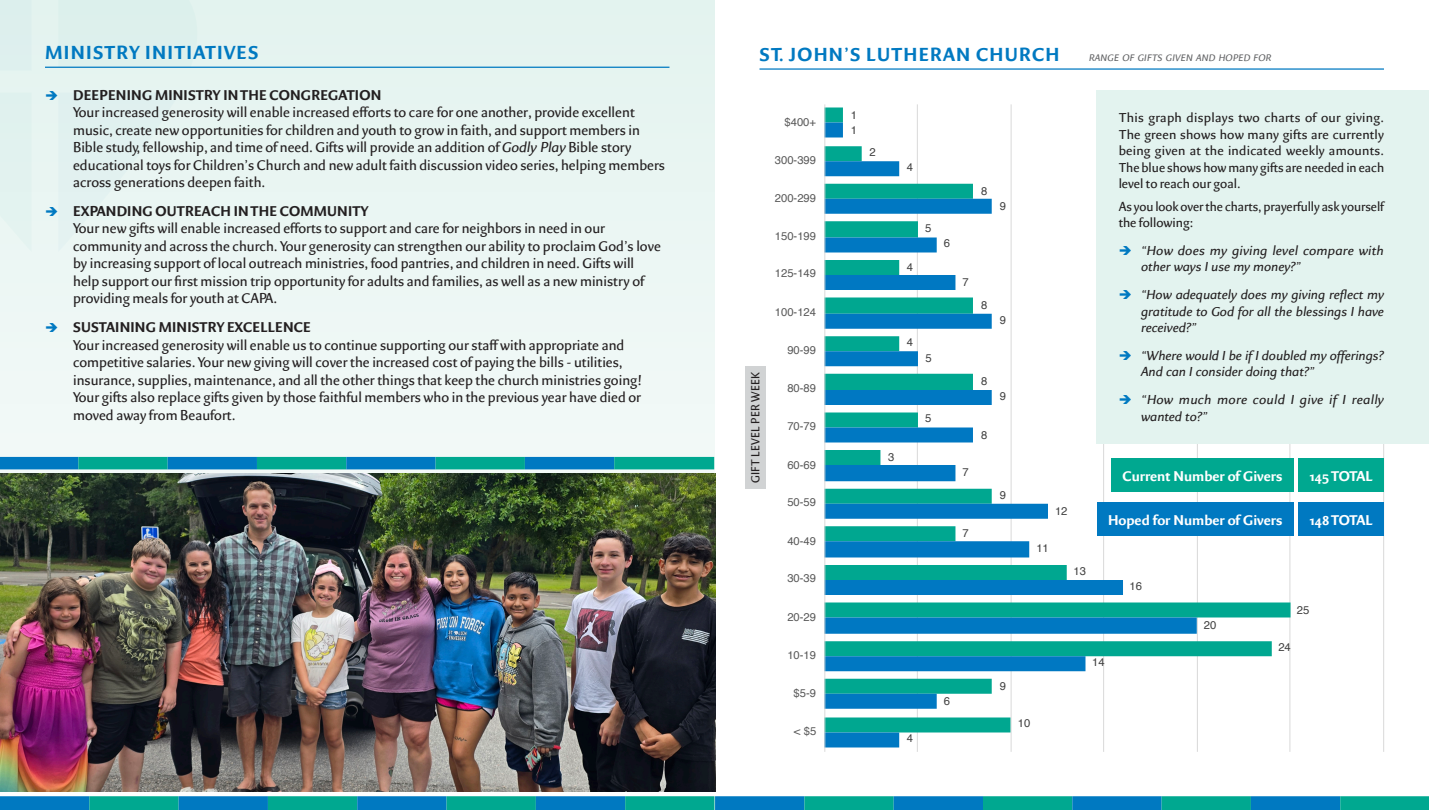
<style>
.page{position:relative;width:1429px;height:810px;background:#fff}
.page>*{position:absolute;margin:0;border:0;box-sizing:border-box;transform-origin:0 0}
.t1{font:700 20px "Eva";letter-spacing:.065em;color:#0079c1}
.t2{font:15px/17.5px "Eva";color:#231f20}
.t3{font:700 15px "Eva";color:#fff}
.t4{font:13.75px/16.5px "Eva";color:#231f20;text-align:justify}
.t5{font:italic 13.75px/16.5px "Eva";color:#231f20}
.t6{font:italic 13.75px/16.5px "Eva";letter-spacing:.02em;color:#231f20}
.t7{font:12.5px "Eva";letter-spacing:.015em;color:#231f20}
.t8{font:11.25px "Helvetica";color:#595959}
.t9{font:11.25px "Helvetica";color:#404040}
.t10{font:italic 10px "Eva";letter-spacing:.04em;color:#636466}
.s1{font-weight:700}
.s2{font-style:italic}
</style>
<div class="page">
<hr style="left:917px;top:104px;width:1px;height:648px;background:#d9d9d9">
<hr style="left:1010px;top:104px;width:1px;height:648px;background:#d9d9d9">
<hr style="left:1103px;top:104px;width:1px;height:648px;background:#d9d9d9">
<hr style="left:1197px;top:104px;width:1px;height:648px;background:#d9d9d9">
<hr style="left:1289px;top:104px;width:1px;height:648px;background:#d9d9d9">
<hr style="left:1383px;top:104px;width:1px;height:648px;background:#d9d9d9">
<svg style="left:825px;top:108px;width:465px;height:624px"></svg>
<svg style="left:825px;top:122px;width:372px;height:626px"></svg>
<hr style="left:824px;top:104px;width:1px;height:648px;background:#d9d9d9">
<div style="left:0;top:0;width:714px;height:810px;background:#ebf6f4"></div>
<hr style="left:759px;top:68px;width:625px;height:2px;background:#0079c1">
<div style="left:1298px;top:459px;width:86px;height:33px;background:#00a890"></div>
<div style="left:1111px;top:459px;width:182px;height:33px;background:#00a890"></div>
<div style="left:1298px;top:503px;width:86px;height:33px;background:#0079c1"></div>
<div style="left:1097px;top:503px;width:196px;height:33px;background:#0079c1"></div>
<div style="left:745px;top:366px;width:20px;height:123px;background:#d1d3d4"></div>
<div style="left:1096px;top:90px;width:333px;height:353px;background:#e3f3ef"></div>
<div style="left:715px;top:796px;width:89px;height:14px;background:#0079c1"></div>
<div style="left:804px;top:796px;width:90px;height:14px;background:#00a890"></div>
<div style="left:894px;top:796px;width:89px;height:14px;background:#0079c1"></div>
<div style="left:983px;top:796px;width:89px;height:14px;background:#00a890"></div>
<div style="left:1072px;top:796px;width:89px;height:14px;background:#0079c1"></div>
<div style="left:1161px;top:796px;width:90px;height:14px;background:#00a890"></div>
<div style="left:1251px;top:796px;width:89px;height:14px;background:#0079c1"></div>
<div style="left:1340px;top:796px;width:89px;height:14px;background:#00a890"></div>
<div style="left:0;top:796px;width:89px;height:14px;background:#0079c1"></div>
<div style="left:89px;top:796px;width:90px;height:14px;background:#00a890"></div>
<div style="left:179px;top:796px;width:89px;height:14px;background:#0079c1"></div>
<div style="left:268px;top:796px;width:89px;height:14px;background:#00a890"></div>
<div style="left:357px;top:796px;width:89px;height:14px;background:#0079c1"></div>
<div style="left:446px;top:796px;width:90px;height:14px;background:#00a890"></div>
<div style="left:536px;top:796px;width:89px;height:14px;background:#0079c1"></div>
<div style="left:625px;top:796px;width:89px;height:14px;background:#00a890"></div>
<div style="left:0;top:0;width:32px;height:71px;background:#ddefee"></div>
<div style="left:58px;top:0;width:141px;height:67px;background:#ddf0ec"></div>
<div style="left:0;top:93px;width:31px;height:69px;background:#e0f2ee"></div>
<hr style="left:45px;top:67px;width:624px;height:1px;background:#0079c1">
<div style="left:0;top:457px;width:78px;height:12px;background:#0079c1"></div>
<div style="left:78px;top:457px;width:90px;height:12px;background:#00a890"></div>
<div style="left:168px;top:457px;width:89px;height:12px;background:#0079c1"></div>
<div style="left:257px;top:457px;width:89px;height:12px;background:#00a890"></div>
<div style="left:346px;top:457px;width:90px;height:12px;background:#0079c1"></div>
<div style="left:436px;top:457px;width:89px;height:12px;background:#00a890"></div>
<div style="left:525px;top:457px;width:89px;height:12px;background:#0079c1"></div>
<div style="left:614px;top:457px;width:100px;height:12px;background:#00a890"></div>
<img style="left:0;top:473px;width:715px;height:318px">
<div style="left:58px;top:93px;width:122px;height:69px;background:#e0f1ef"></div>
<p class="t1" style="left:45px;top:41px;width:215px">MINISTRY INITIATIVES</p>
<p class="t2" style="left:73px;top:86px;width:593px"><span class="s1">DEEPENING MINISTRY IN THE CONGREGATION<br></span>Your increased generosity will enable increased efforts to care for one another, provide excellent music, create new opportunities for children and youth to grow in faith, and support members in Bible study, fellowship, and time of need. Gifts will provide an addition of <span class="s2">Godly Play</span> Bible story educational toys for Children’s Church and new adult faith discussion video series, helping members across generations deepen faith.</p>
<p class="t2" style="left:73px;top:202px;width:589px"><span class="s1">EXPANDING OUTREACH IN THE COMMUNITY<br></span>Your new gifts will enable increased efforts to support and care for neighbors in need in our community and across the church. Your generosity can strengthen our ability to proclaim God’s love by increasing support of local outreach ministries, food pantries, and children in need. Gifts will help support our first mission trip opportunity for adults and families, as well as a new ministry of providing meals for youth at CAPA.</p>
<p class="t2" style="left:73px;top:319px;width:570px"><span class="s1">SUSTAINING MINISTRY EXCELLENCE<br></span>Your increased generosity will enable us to continue supporting our staff with appropriate and competitive salaries. Your new giving will cover the increased cost of paying the bills - utilities, insurance, supplies, maintenance, and all the other things that keep the church ministries going!<br>Your gifts also replace gifts given by those faithful members who in the previous year have died or moved away from Beaufort.</p>
<p class="t1" style="left:760px;top:43px;width:301px">ST. JOHN’S LUTHERAN CHURCH</p>
<p class="t10" style="left:1089px;top:52px;width:184px">RANGE OF GIFTS GIVEN AND HOPED FOR</p>
<p class="t7" style="left:748px;top:483px;width:113px;rotate:-90deg">GIFT LEVEL PER WEEK</p>
<p class="t8" style="left:784px;top:113px;width:33px">$400+</p>
<p class="t8" style="left:775px;top:151px;width:43px">300-399</p>
<p class="t8" style="left:775px;top:190px;width:43px">200-299</p>
<p class="t8" style="left:775px;top:227px;width:43px">150-199</p>
<p class="t8" style="left:775px;top:265px;width:43px">125-149</p>
<p class="t8" style="left:775px;top:303px;width:43px">100-124</p>
<p class="t8" style="left:787px;top:341px;width:30px">90-99</p>
<p class="t8" style="left:787px;top:380px;width:30px">80-89</p>
<p class="t8" style="left:787px;top:417px;width:30px">70-79</p>
<p class="t8" style="left:787px;top:456px;width:30px">60-69</p>
<p class="t8" style="left:787px;top:493px;width:30px">50-59</p>
<p class="t8" style="left:787px;top:532px;width:30px">40-49</p>
<p class="t8" style="left:787px;top:570px;width:30px">30-39</p>
<p class="t8" style="left:787px;top:608px;width:30px">20-29</p>
<p class="t8" style="left:787px;top:646px;width:30px">10-19</p>
<p class="t8" style="left:793px;top:685px;width:24px">$5-9</p>
<p class="t8" style="left:794px;top:722px;width:24px">&lt; $5</p>
<p class="t9" style="left:851px;top:106px;width:8px">1</p>
<p class="t9" style="left:851px;top:121px;width:8px">1</p>
<p class="t9" style="left:869px;top:144px;width:8px">2</p>
<p class="t9" style="left:907px;top:159px;width:8px">4</p>
<p class="t9" style="left:907px;top:259px;width:8px">4</p>
<p class="t9" style="left:925px;top:220px;width:8px">5</p>
<p class="t9" style="left:907px;top:334px;width:8px">4</p>
<p class="t9" style="left:925px;top:350px;width:8px">5</p>
<p class="t9" style="left:888px;top:449px;width:8px">3</p>
<p class="t9" style="left:925px;top:410px;width:8px">5</p>
<p class="t9" style="left:981px;top:182px;width:8px">8</p>
<p class="t9" style="left:944px;top:235px;width:8px">6</p>
<p class="t9" style="left:962px;top:274px;width:8px">7</p>
<p class="t9" style="left:981px;top:296px;width:8px">8</p>
<p class="t9" style="left:1000px;top:197px;width:8px">9</p>
<p class="t9" style="left:1000px;top:311px;width:8px">9</p>
<p class="t9" style="left:981px;top:372px;width:8px">8</p>
<p class="t9" style="left:962px;top:464px;width:8px">7</p>
<p class="t9" style="left:981px;top:426px;width:8px">8</p>
<p class="t9" style="left:962px;top:525px;width:8px">7</p>
<p class="t9" style="left:1000px;top:387px;width:8px">9</p>
<p class="t9" style="left:1000px;top:486px;width:8px">9</p>
<p class="t9" style="left:907px;top:730px;width:8px">4</p>
<p class="t9" style="left:944px;top:692px;width:8px">6</p>
<p class="t9" style="left:1000px;top:677px;width:8px">9</p>
<p class="t4" style="left:1118px;top:110px;width:267px">This graph displays two charts of our giving.<br>The green shows how many gifts are currently being given at the indicated weekly amounts.<br>The blue shows how many gifts are needed in each level to reach our goal.</p>
<p class="t4" style="left:1118px;top:198px;width:267px">As you look over the charts, prayerfully ask yourself the following:</p>
<p class="t5" style="left:1141px;top:242px;width:244px">“How does my giving level compare with other ways I use my money?”</p>
<p class="t5" style="left:1141px;top:287px;width:244px;text-align:justify">“How adequately does my giving reflect my gratitude to God for all the blessings I have received?”</p>
<p class="t5" style="left:1141px;top:347px;width:244px">“Where would I be if I doubled my offerings?<br>And can I consider doing that?”</p>
<p class="t6" style="left:1141px;top:392px;width:244px">“How much more could I give if I really wanted to?”</p>
<p class="t9" style="left:1036px;top:540px;width:14px">11</p>
<p class="t9" style="left:1055px;top:502px;width:14px">12</p>
<p class="t9" style="left:1073px;top:562px;width:14px">13</p>
<p class="t3" style="left:1122px;top:467px;width:161px">Current Number of Givers</p>
<p class="t3" style="left:1309px;top:467px;width:65px">145 TOTAL</p>
<p class="t3" style="left:1108px;top:511px;width:176px">Hoped for Number of Givers</p>
<p class="t3" style="left:1309px;top:511px;width:65px">148 TOTAL</p>
<p class="t9" style="left:1129px;top:577px;width:14px">16</p>
<p class="t9" style="left:1204px;top:616px;width:14px">20</p>
<p class="t9" style="left:1297px;top:601px;width:14px">25</p>
<p class="t9" style="left:1278px;top:639px;width:14px">24</p>
<p class="t9" style="left:1092px;top:653px;width:14px">14</p>
<p class="t9" style="left:1018px;top:715px;width:14px">10</p>
</div>
